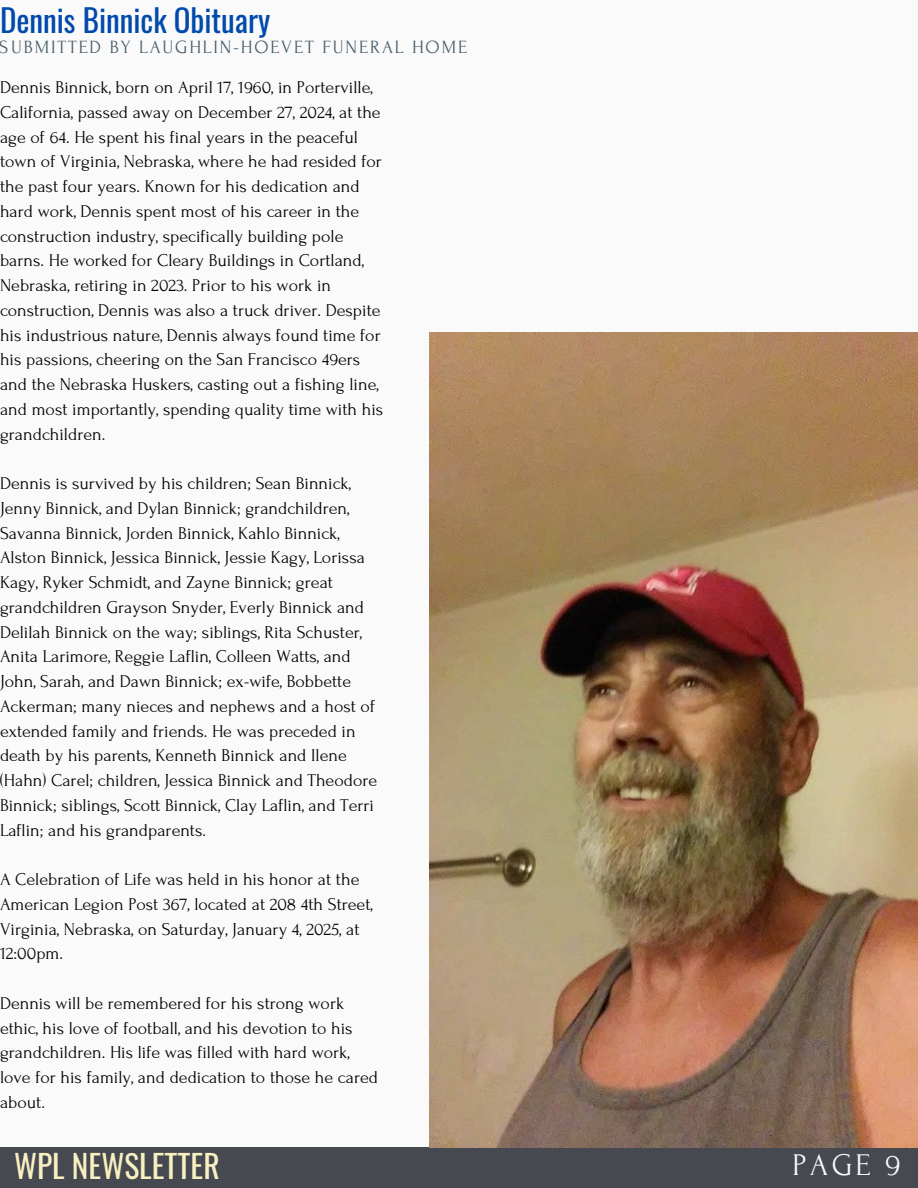
<style>
.page{position:relative;width:918px;height:1188px;background:#fafafa}
.page>*{position:absolute;margin:0;border:0;box-sizing:border-box;transform-origin:0 0}
.t1{font:31.5px "Oswald";color:#f9f0c1}
.t2{font:31.5px "Forum";color:#fafafa}
.t3{font:31.2px "Oswald";color:#004aad}
.t4{font:18.6px "Forum";letter-spacing:.1em;color:#435967}
.t5{font:18px/24.8px "Forum";color:#000}
</style>
<div class="page">
<div style="left:0;top:1147px;width:918px;height:41px;background:#464a50"></div>
<img style="left:430px;top:333px;width:488px;height:814px">
<p class="t3" style="left:0;top:-5px;width:272px">Dennis Binnick Obituary</p>
<p class="t4" style="left:0;top:37px;width:469px">SUBMITTED BY LAUGHLIN-HOEVET FUNERAL HOME</p>
<p class="t5" style="left:0;top:75px;width:385px">Dennis Binnick, born on April 17, 1960, in Porterville, California, passed away on December 27, 2024, at the age of 64. He spent his final years in the peaceful town of Virginia, Nebraska, where he had resided for the past four years. Known for his dedication and hard work, Dennis spent most of his career in the construction industry, specifically building pole barns. He worked for Cleary Buildings in Cortland, Nebraska, retiring in 2023. Prior to his work in construction, Dennis was also a truck driver. Despite his industrious nature, Dennis always found time for his passions, cheering on the San Francisco 49ers and the Nebraska Huskers, casting out a fishing line, and most importantly, spending quality time with his grandchildren.</p>
<p class="t5" style="left:0;top:471px;width:379px">Dennis is survived by his children; Sean Binnick, Jenny Binnick, and Dylan Binnick; grandchildren, Savanna Binnick, Jorden Binnick, Kahlo Binnick, Alston Binnick, Jessica Binnick, Jessie Kagy, Lorissa Kagy, Ryker Schmidt, and Zayne Binnick; great grandchildren Grayson Snyder, Everly Binnick and Delilah Binnick on the way; siblings, Rita Schuster, Anita Larimore, Reggie Laflin, Colleen Watts, and John, Sarah, and Dawn Binnick; ex-wife, Bobbette Ackerman; many nieces and nephews and a host of extended family and friends. He was preceded in death by his parents, Kenneth Binnick and Ilene (Hahn) Carel; children, Jessica Binnick and Theodore Binnick; siblings, Scott Binnick, Clay Laflin, and Terri Laflin; and his grandparents.</p>
<p class="t5" style="left:0;top:867px;width:374px">A Celebration of Life was held in his honor at the American Legion Post 367, located at 208 4th Street, Virginia, Nebraska, on Saturday, January 4, 2025, at 12:00pm.</p>
<p class="t5" style="left:0;top:991px;width:380px">Dennis will be remembered for his strong work ethic, his love of football, and his devotion to his grandchildren. His life was filled with hard work, love for his family, and dedication to those he cared about.</p>
<h2 class="t1" style="left:14px;top:1141px;width:207px">WPL NEWSLETTER</h2>
<h3 class="t2" style="left:793px;top:1148px;width:110px">PAGE 9</h3>
</div>
